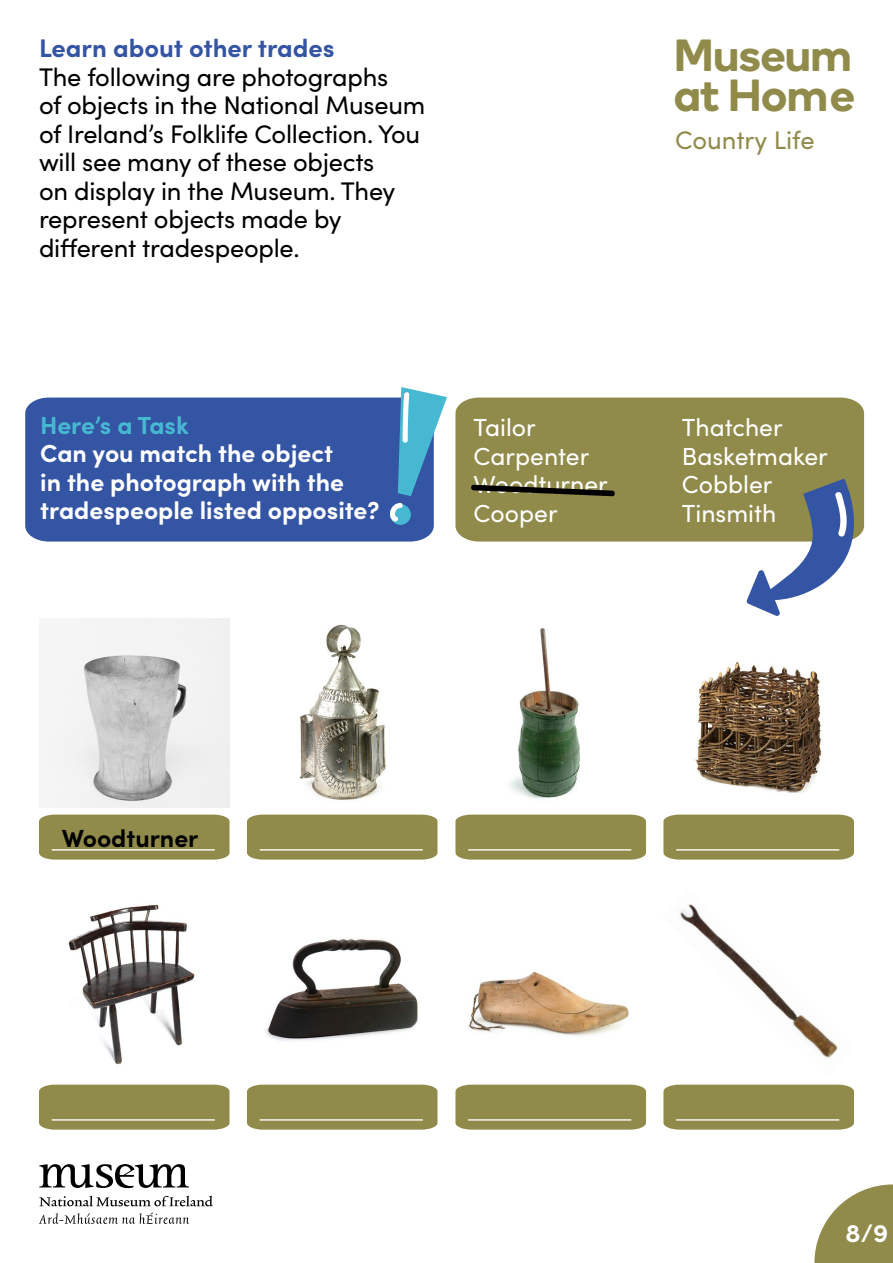
<style>
.page{position:relative;width:893px;height:1263px;background:#fff}
.page>*{position:absolute;margin:0;border:0;box-sizing:border-box;transform-origin:0 0}
.t1{font:600 45px/40.5px "Boing";color:#918b4b}
.t2{font:25.5px/28.5px "Sofia Pro";letter-spacing:-.01em;color:#000}
.t3{font:700 25.5px "Sofia Pro";color:#3454a4}
.t4{font:25.5px "Sofia Pro";color:#918b4b}
.t5{font:700 25.5px "Sofia Pro";color:#fff}
.t6{font:700 24.75px/28.5px "Sofia Pro";color:#fff}
.t7{font:24.75px "Sofia Pro";color:#fff}
.t8{font:700 24.75px "Sofia Pro";letter-spacing:-.005em;color:#47b8d2}
.t9{font:700 24.75px "Sofia Pro";color:#000}
</style>
<div class="page">
<svg style="left:39px;top:1164px;width:150px;height:24px"></svg>
<svg style="left:39px;top:1196px;width:174px;height:28px"></svg>
<div style="left:25px;top:398px;width:409px;height:144px;background:#3454a4"></div>
<img style="left:39px;top:618px;width:190px;height:189px">
<img style="left:68px;top:904px;width:127px;height:161px">
<img style="left:510px;top:628px;width:70px;height:171px">
<img style="left:469px;top:971px;width:160px;height:65px">
<img style="left:299px;top:624px;width:87px;height:176px">
<img style="left:266px;top:939px;width:152px;height:102px">
<img style="left:694px;top:662px;width:128px;height:131px">
<img style="left:680px;top:904px;width:158px;height:154px">
<div style="left:39px;top:815px;width:190px;height:45px;background:#918b4b"></div>
<div style="left:39px;top:1085px;width:190px;height:45px;background:#918b4b"></div>
<div style="left:247px;top:815px;width:190px;height:45px;background:#918b4b"></div>
<div style="left:247px;top:1085px;width:190px;height:45px;background:#918b4b"></div>
<div style="left:455px;top:815px;width:191px;height:45px;background:#918b4b"></div>
<div style="left:455px;top:1085px;width:191px;height:45px;background:#918b4b"></div>
<div style="left:663px;top:815px;width:191px;height:45px;background:#918b4b"></div>
<div style="left:663px;top:1085px;width:191px;height:45px;background:#918b4b"></div>
<hr style="left:52px;top:849px;width:163px;height:1px;background:#fff">
<hr style="left:52px;top:1119px;width:163px;height:1px;background:#fff">
<hr style="left:260px;top:849px;width:163px;height:1px;background:#fff">
<hr style="left:260px;top:1119px;width:163px;height:1px;background:#fff">
<hr style="left:468px;top:849px;width:163px;height:1px;background:#fff">
<hr style="left:468px;top:1119px;width:163px;height:1px;background:#fff">
<hr style="left:676px;top:849px;width:163px;height:1px;background:#fff">
<hr style="left:676px;top:1119px;width:163px;height:1px;background:#fff">
<div style="left:455px;top:398px;width:409px;height:144px;background:#918b4b"></div>
<svg style="left:470px;top:485px;width:146px;height:11px;background:#484525"></svg>
<svg style="left:398px;top:387px;width:49px;height:109px"></svg>
<svg style="left:389px;top:503px;width:23px;height:23px"></svg>
<svg style="left:746px;top:479px;width:119px;height:137px"></svg>
<svg style="left:814px;top:1184px;width:79px;height:79px"></svg>
<p class="t3" style="left:39px;top:29px;width:297px">Learn about other trades</p>
<p class="t2" style="left:39px;top:61px;width:388px">The following are photographs<br>of objects in the National Museum of Ireland’s Folklife Collection. You will see many of these objects<br>on display in the Museum. They represent objects made by different tradespeople.</p>
<p class="t8" style="left:40px;top:406px;width:150px">Here’s a Task</p>
<p class="t6" style="left:40px;top:437px;width:341px">Can you match the object<br>in the photograph with the tradespeople listed opposite?</p>
<p class="t7" style="left:474px;top:410px;width:64px">Tailor</p>
<p class="t7" style="left:474px;top:438px;width:117px">Carpenter</p>
<p class="t7" style="left:474px;top:467px;width:136px">Woodturner</p>
<p class="t7" style="left:474px;top:495px;width:86px">Cooper</p>
<h1 class="t1" style="left:674px;top:34px;width:182px">Museum at Home</h1>
<p class="t4" style="left:675px;top:121px;width:141px">Country Life</p>
<p class="t7" style="left:682px;top:410px;width:102px">Thatcher</p>
<p class="t7" style="left:682px;top:438px;width:147px">Basketmaker</p>
<p class="t7" style="left:682px;top:467px;width:92px">Cobbler</p>
<p class="t7" style="left:682px;top:495px;width:96px">Tinsmith</p>
<p class="t9" style="left:62px;top:819px;width:138px">Woodturner</p>
<p class="t5" style="left:845px;top:1213px;width:44px">8/9</p>
</div>
